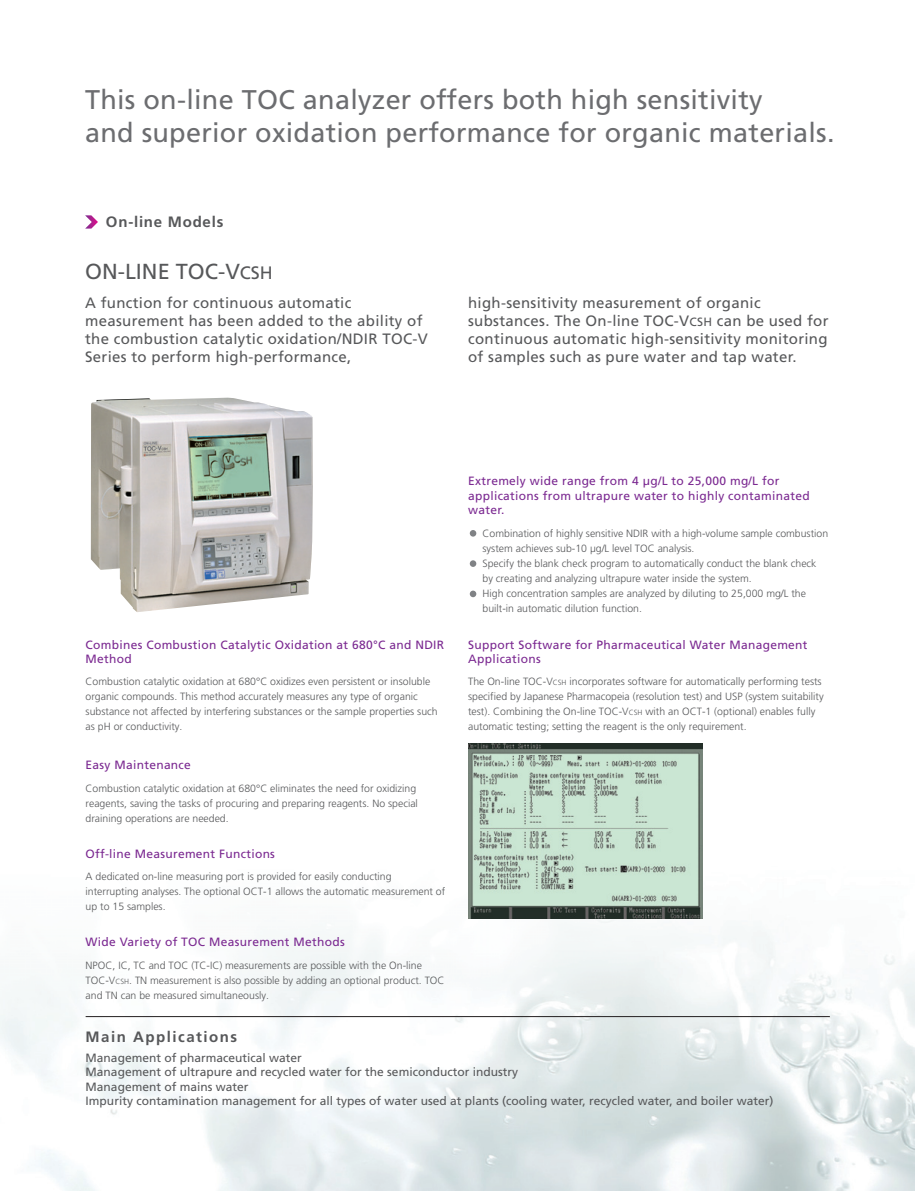
<style>
.page{position:relative;width:915px;height:1191px;background:#fff}
.page>*{position:absolute;margin:0;border:0;box-sizing:border-box;transform-origin:0 0}
.t1{font:27px/32.4px "Frutiger";letter-spacing:.01em;color:#6c6d70}
.t2{font:21.75px "Frutiger";color:#57585a}
.t3{font:15px/18px "Frutiger";letter-spacing:.02em;color:#57585a}
.t4{font:700 15px "Frutiger";letter-spacing:.1em;color:#57585a}
.t5{font:700 15px "Frutiger";letter-spacing:.05em;color:#57585a}
.t6{font:12px/14.4px "Frutiger";letter-spacing:.025em;color:#7b2991}
.t7{font:12px/14.4px "Frutiger";color:#57585a}
.t8{font:300 10.5px/15px "Frutiger";color:#57585a}
.s1{font-size:18px}
.s2{font-size:12px}
.s3{font-size:7.5px}
</style>
<div class="page">
<img style="left:0;top:743px;width:914px;height:448px">
<img style="left:91px;top:398px;width:221px;height:214px">
<img style="left:468px;top:743px;width:234px;height:175px">
<div style="left:469px;top:530px;width:7px;height:6px;background:#808285;border-radius:50%"></div>
<div style="left:469px;top:560px;width:7px;height:7px;background:#808285;border-radius:50%"></div>
<div style="left:469px;top:590px;width:7px;height:7px;background:#808285;border-radius:50%"></div>
<hr style="left:86px;top:1016px;width:743px;height:1px;background:#231f20">
<svg style="left:85px;top:215px;width:13px;height:14px"></svg>
<h1 class="t1" style="left:85px;top:84px;width:750px">This on-line TOC analyzer offers both high sensitivity<br>and superior oxidation performance for organic materials.</h1>
<h3 class="t5" style="left:106px;top:213px;width:119px">On-line Models</h3>
<h2 class="t2" style="left:85px;top:258px;width:189px">ON-LINE TOC-V<span class="s1">CSH</span></h2>
<h3 class="t3" style="left:85px;top:294px;width:344px">A function for continuous automatic measurement has been added to the ability of the combustion catalytic oxidation/NDIR TOC-V Series to perform high-performance,</h3>
<h3 class="t3" style="left:468px;top:294px;width:362px">high-sensitivity measurement of organic substances. The On-line TOC-V<span class="s2">CSH</span> can be used for continuous automatic high-sensitivity monitoring of samples such as pure water and tap water.</h3>
<p class="t6" style="left:86px;top:637px;width:360px">Combines Combustion Catalytic Oxidation at 680°C and NDIR<br>Method</p>
<p class="t6" style="left:468px;top:474px;width:343px">Extremely wide range from 4 µg/L to 25,000 mg/L for applications from ultrapure water to highly contaminated water.</p>
<p class="t8" style="left:482px;top:526px;width:347px">Combination of highly sensitive NDIR with a high-volume sample combustion system achieves sub-10 µg/L level TOC analysis.<br>Specify the blank check program to automatically conduct the blank check by creating and analyzing ultrapure water inside the system.<br>High concentration samples are analyzed by diluting to 25,000 mg/L the built-in automatic dilution function.</p>
<p class="t6" style="left:468px;top:637px;width:341px">Support Software for Pharmaceutical Water Management<br>Applications</p>
<p class="t8" style="left:86px;top:674px;width:353px">Combustion catalytic oxidation at 680°C oxidizes even persistent or insoluble organic compounds. This method accurately measures any type of organic substance not affected by interfering substances or the sample properties such as pH or conductivity.</p>
<p class="t8" style="left:468px;top:674px;width:357px">The On-line TOC-V<span class="s3">CSH</span> incorporates software for automatically performing tests specified by Japanese Pharmacopeia (resolution test) and USP (system suitability test). Combining the On-line TOC-V<span class="s3">CSH</span> with an OCT-1 (optional) enables fully automatic testing; setting the reagent is the only requirement.</p>
<p class="t6" style="left:86px;top:757px;width:107px">Easy Maintenance</p>
<p class="t8" style="left:86px;top:780px;width:333px">Combustion catalytic oxidation at 680°C eliminates the need for oxidizing reagents, saving the tasks of procuring and preparing reagents. No special draining operations are needed.</p>
<p class="t6" style="left:86px;top:846px;width:191px">Off-line Measurement Functions</p>
<p class="t8" style="left:86px;top:869px;width:361px">A dedicated on-line measuring port is provided for easily conducting interrupting analyses. The optional OCT-1 allows the automatic measurement of up to 15 samples.</p>
<p class="t6" style="left:86px;top:935px;width:260px">Wide Variety of TOC Measurement Methods</p>
<p class="t8" style="left:86px;top:957px;width:360px">NPOC, IC, TC and TOC (TC-IC) measurements are possible with the On-line<br>TOC-V<span class="s3">CSH</span>. TN measurement is also possible by adding an optional product. TOC and TN can be measured simultaneously.</p>
<h3 class="t4" style="left:86px;top:1028px;width:153px">Main Applications</h3>
<p class="t7" style="left:86px;top:1050px;width:689px">Management of pharmaceutical water<br>Management of ultrapure and recycled water for the semiconductor industry<br>Management of mains water<br>Impurity contamination management for all types of water used at plants (cooling water, recycled water, and boiler water)</p>
</div>
